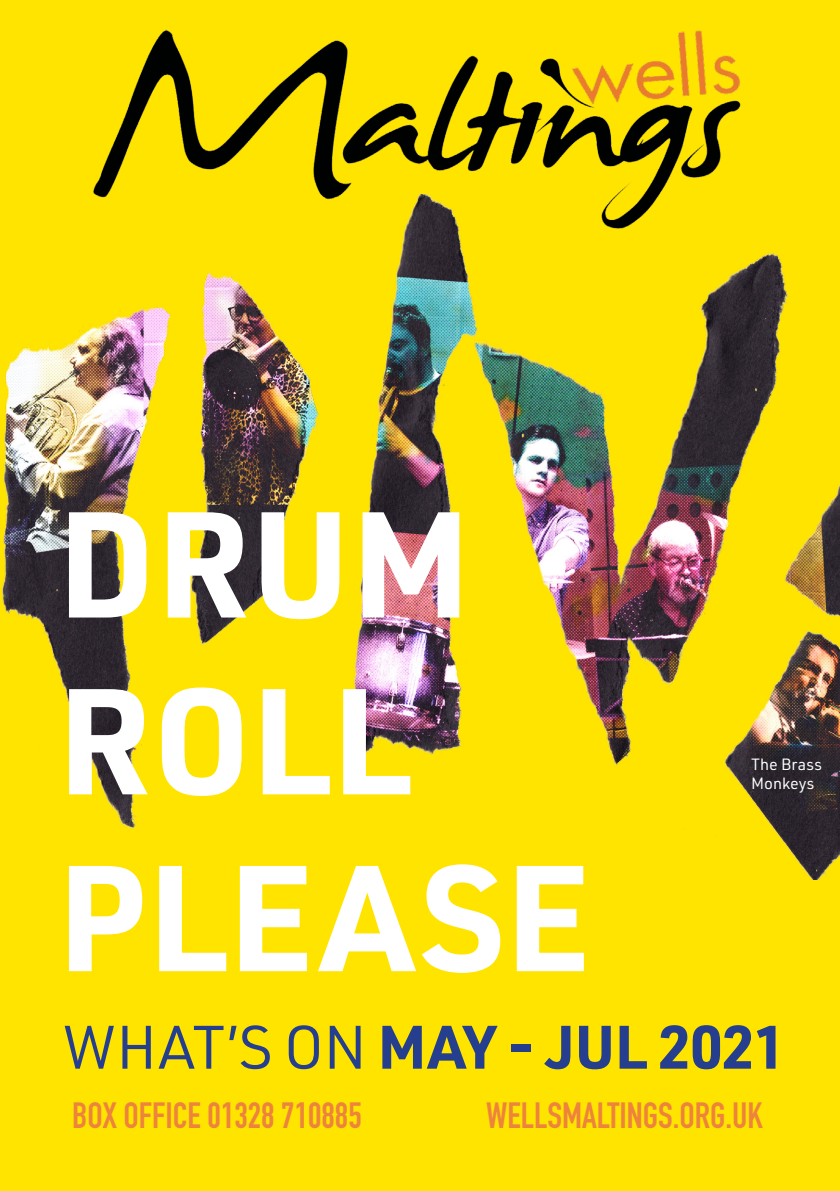
<style>
.page{position:relative;width:840px;height:1191px;background:#fff}
.page>*{position:absolute;margin:0;border:0;box-sizing:border-box;transform-origin:0 0}
.t1{font:700 147.4px/176.8px "URWDIN";color:#fff}
.t2{font:700 60px "URWDIN";letter-spacing:-.01em;color:#253f8e}
.t3{font:36px "DIN Engschrift LT Pro";color:#ee833c}
.t4{font:16px/19.2px "URWDIN";color:#fff}
.s1{font-weight:400}
</style>
<div class="page">
<div style="left:0;top:0;width:839px;height:1191px;background:#ffe400"></div>
<img style="left:93px;top:30px;width:648px;height:165px">
<img style="left:2px;top:195px;width:837px;height:684px">
<p class="t1" style="left:57px;top:470px;width:534px">DRUM<br>ROLL<br>PLEASE</p>
<p class="t4" style="left:750px;top:753px;width:72px">The Brass<br>Monkeys</p>
<p class="t2" style="left:63px;top:1006px;width:724px"><span class="s1">WHAT’S ON</span> MAY - JUL 2021</p>
<p class="t3" style="left:72px;top:1093px;width:291px">BOX OFFICE 01328 710885</p>
<p class="t3" style="left:486px;top:1093px;width:278px">WELLSMALTINGS.ORG.UK</p>
</div>
